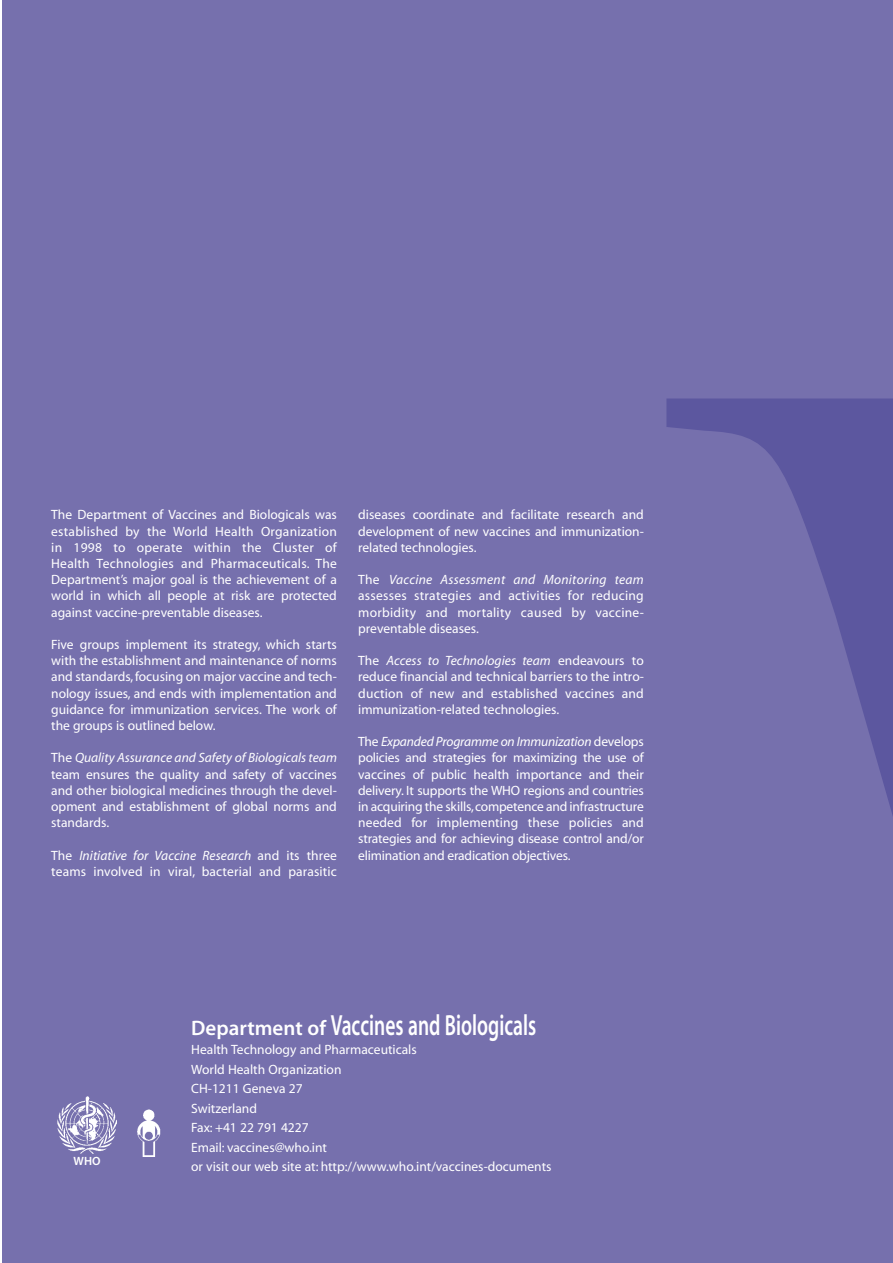
<style>
.page{position:relative;width:893px;height:1263px;background:#fff}
.page>*{position:absolute;margin:0;border:0;box-sizing:border-box;transform-origin:0 0}
.t1{font:29.25px "Myriad MM 565 600";color:#fff;scale:.67 1}
.t2{font:13.5px/16.2px "Myriad MM 406 600";color:#fff;text-align:justify}
.t3{font:13.5px "Myriad MM It 406 600";letter-spacing:.005em;color:#fff}
.t4{font:13.5px "Myriad MM It 406 600";letter-spacing:-.015em;color:#fff}
.t5{font:12px "Myriad MM 565 600";color:#fff}
.s1{font-family:"Myriad MM 406 600"}
.s2{font-size:21px}
</style>
<div class="page">
<div style="left:2px;top:1px;width:890px;height:1262px;background:#7670ad"></div>
<img style="left:57px;top:1097px;width:60px;height:57px">
<img style="left:137px;top:1109px;width:24px;height:48px">
<svg style="left:666px;top:399px;width:226px;height:413px"></svg>
<p class="t2" style="left:51px;top:508px;width:287px">The Department of Vaccines and Biologicals was established by the World Health Organization in 1998 to operate within the Cluster of Health Technologies and Pharmaceuticals. The Department’s major goal is the achievement of a world in which all people at risk are protected against vaccine-preventable diseases.</p>
<p class="t2" style="left:51px;top:638px;width:287px">Five groups implement its strategy, which starts with the establishment and maintenance of norms and standards, focusing on major vaccine and tech&shy;nology issues, and ends with implementation and guidance for immunization services. The work of the groups is outlined below.</p>
<p class="t3" style="left:51px;top:753px;width:287px"><span class="s1">The</span> Quality Assurance and Safety of Biologicals team</p>
<p class="t2" style="left:51px;top:767px;width:287px">team ensures the quality and safety of vaccines and other biological medicines through the devel&shy;opment and establishment of global norms and standards.</p>
<p class="t3" style="left:51px;top:850px;width:287px"><span class="s1">The</span> Initiative for Vaccine Research <span class="s1">and its three</span></p>
<p class="t2" style="left:51px;top:865px;width:287px">teams involved in viral, bacterial and parasitic</p>
<p class="t2" style="left:358px;top:508px;width:287px">diseases coordinate and facilitate research and development of new vaccines and immunization&shy;related technologies.</p>
<p class="t3" style="left:358px;top:575px;width:287px"><span class="s1">The</span> Vaccine Assessment and Monitoring team</p>
<p class="t2" style="left:358px;top:589px;width:287px">assesses strategies and activities for reducing morbidity and mortality caused by vaccine&shy;preventable diseases.</p>
<p class="t3" style="left:358px;top:656px;width:287px"><span class="s1">The</span> Access to Technologies team <span class="s1">endeavours to</span></p>
<p class="t2" style="left:358px;top:670px;width:287px">reduce financial and technical barriers to the intro&shy;duction of new and established vaccines and immunization-related technologies.</p>
<p class="t4" style="left:358px;top:737px;width:287px"><span class="s1">The</span> Expanded Programme on Immunization <span class="s1">develops</span></p>
<p class="t2" style="left:358px;top:751px;width:287px">policies and strategies for maximizing the use of vaccines of public health importance and their delivery. It supports the WHO regions and countries in acquiring the skills,competence and infrastructure needed for implementing these policies and strategies and for achieving disease control and/or elimination and eradication objectives.</p>
<p class="t5" style="left:74px;top:1157px;width:28px">WHO</p>
<h1 class="t1" style="left:191px;top:1014px;width:516px"><span class="s2">Department of</span> Vaccines and Biologicals</h1>
<p class="t2" style="left:191px;top:1041px;width:362px;line-height:19.5px;text-align:left">Health Technology and Pharmaceuticals<br>World Health Organization<br>CH-1211 Geneva 27<br>Switzerland<br>Fax: +41 22 791 4227<br>Email: vaccines@who.int<br>or visit our web site at: http://www.who.int/vaccines-documents</p>
</div>
